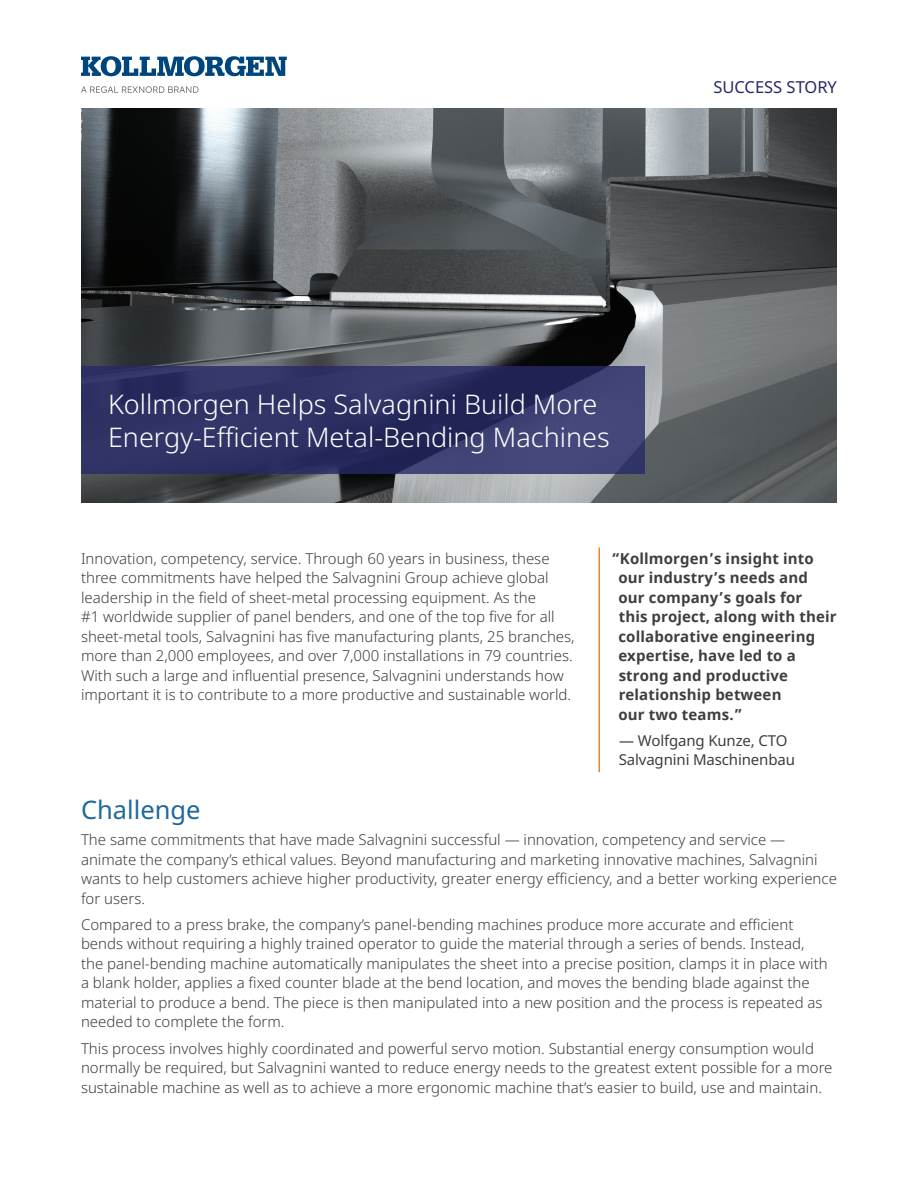
<style>
.page{position:relative;width:918px;height:1188px;background:#fff}
.page>*{position:absolute;margin:0;border:0;box-sizing:border-box;transform-origin:0 0}
.t1{font:300 27px/33px "Noto Sans";color:#fff}
.t2{font:25.5px "Noto Sans";color:#1d699a}
.t3{font:16.5px "Noto Sans";color:#262967}
.t4{font:300 15px/19.5px "Noto Sans";color:#3e3e3f}
.t5{font:700 15px/19.5px "Noto Sans";letter-spacing:.01em;color:#3e3e3f}
.t6{font:15px/19.5px "Noto Sans";letter-spacing:-.01em;color:#3e3e3f}
</style>
<div class="page">
<img style="left:81px;top:108px;width:756px;height:394px">
<svg style="left:81px;top:366px;width:564px;height:108px;background:#303365"></svg>
<hr style="left:598px;top:548px;width:2px;height:224px;background:#de8b25">
<svg style="left:81px;top:86px;width:118px;height:7px"></svg>
<svg style="left:81px;top:56px;width:206px;height:20px"></svg>
<p class="t3" style="left:713px;top:77px;width:125px">SUCCESS STORY</p>
<h1 class="t1" style="left:108px;top:388px;width:503px">Kollmorgen Helps Salvagnini Build More<br>Energy-Efficient Metal-Bending Machines</h1>
<p class="t4" style="left:81px;top:549px;width:495px">Innovation, competency, service. Through 60 years in business, these three commitments have helped the Salvagnini Group achieve global leadership in the field of sheet-metal processing equipment. As the<br>#1 worldwide supplier of panel benders, and one of the top five for all sheet-metal tools, Salvagnini has five manufacturing plants, 25 branches, more than 2,000 employees, and over 7,000 installations in 79 countries.<br>With such a large and influential presence, Salvagnini understands how important it is to contribute to a more productive and sustainable world.</p>
<p class="t5" style="left:618px;top:549px;width:220px;text-indent:-7px">“Kollmorgen’s insight into our industry’s needs and our company’s goals for<br>this project, along with their collaborative engineering expertise, have led to a strong and productive relationship between<br>our two teams.”</p>
<p class="t6" style="left:619px;top:731px;width:178px">— Wolfgang Kunze, CTO<br>Salvagnini Maschinenbau</p>
<h2 class="t2" style="left:81px;top:795px;width:121px">Challenge</h2>
<p class="t4" style="left:81px;top:830px;width:758px">The same commitments that have made Salvagnini successful — innovation, competency and service — animate the company’s ethical values. Beyond manufacturing and marketing innovative machines, Salvagnini wants to help customers achieve higher productivity, greater energy efficiency, and a better working experience for users.</p>
<p class="t4" style="left:81px;top:915px;width:748px">Compared to a press brake, the company’s panel-bending machines produce more accurate and efficient bends without requiring a highly trained operator to guide the material through a series of bends. Instead, the panel-bending machine automatically manipulates the sheet into a precise position, clamps it in place with a blank holder, applies a fixed counter blade at the bend location, and moves the bending blade against the material to produce a bend. The piece is then manipulated into a new position and the process is repeated as needed to complete the form.</p>
<p class="t4" style="left:81px;top:1039px;width:753px">This process involves highly coordinated and powerful servo motion. Substantial energy consumption would normally be required, but Salvagnini wanted to reduce energy needs to the greatest extent possible for a more sustainable machine as well as to achieve a more ergonomic machine that’s easier to build, use and maintain.</p>
</div>
